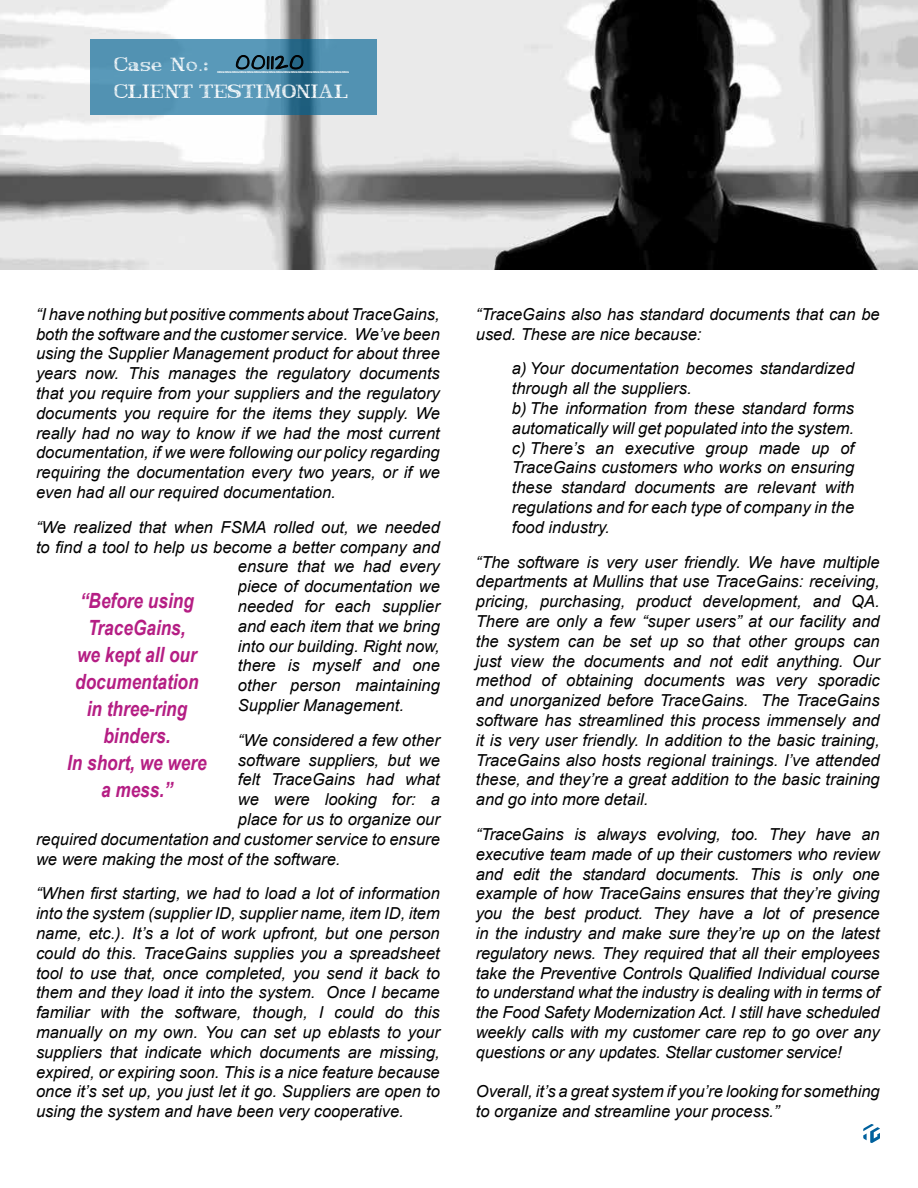
<style>
.page{position:relative;width:918px;height:1188px;background:#fff}
.page>*{position:absolute;margin:0;border:0;box-sizing:border-box;transform-origin:0 0}
.t1{font:italic 700 21px/27px "Arial Narrow";color:#b51e84;text-align:center}
.t2{font:18px/27px "Travel Diary";letter-spacing:-.01em;color:#fff}
.t3{font:18px "Architects Daughter";letter-spacing:.075em;color:#000}
.t4{font:italic 16.5px/19.8px "Arial";color:#000;text-align:justify}
</style>
<div class="page">
<img style="left:0;top:0;width:918px;height:270px">
<svg style="left:90px;top:39px;width:286px;height:76px;background:#5191b1"></svg>
<svg style="left:863px;top:1124px;width:17px;height:19px"></svg>
<svg style="left:236px;top:55px;width:68px;height:59px;background:#427d9a"></svg>
<p class="t3" style="left:236px;top:52px;width:70px">001120</p>
<p class="t2" style="left:114px;top:51px;width:237px">Case No.: __________________<br>CLIENT TESTIMONIAL</p>
<p class="t4" style="left:36px;top:304px;width:405px">“I have nothing but positive comments about TraceGains, both the software and the customer service. We’ve been using the Supplier Management product for about three years now. This manages the regulatory documents that you require from your suppliers and the regulatory documents you require for the items they supply. We really had no way to know if we had the most current documentation, if we were following our policy regarding requiring the documentation every two years, or if we even had all our required documentation.</p>
<p class="t4" style="left:36px;top:517px;width:405px">“We realized that when FSMA rolled out, we needed</p>
<p class="t4" style="left:36px;top:537px;width:405px">to find a tool to help us become a better company and</p>
<p class="t4" style="left:238px;top:557px;width:203px">ensure that we had every</p>
<p class="t4" style="left:238px;top:577px;width:203px">piece of documentation we</p>
<p class="t4" style="left:238px;top:597px;width:203px">needed for each supplier</p>
<p class="t4" style="left:238px;top:616px;width:203px">and each item that we bring</p>
<p class="t4" style="left:238px;top:636px;width:203px">into our building. Right now,</p>
<p class="t4" style="left:238px;top:656px;width:203px">there is myself and one</p>
<p class="t4" style="left:238px;top:676px;width:203px">other person maintaining</p>
<p class="t4" style="left:238px;top:696px;width:167px">Supplier Management.</p>
<p class="t4" style="left:238px;top:730px;width:203px">“We considered a few other</p>
<p class="t4" style="left:238px;top:750px;width:203px">software suppliers, but we</p>
<p class="t4" style="left:238px;top:770px;width:203px">felt TraceGains had what</p>
<p class="t4" style="left:238px;top:790px;width:203px">we were looking for: a</p>
<p class="t4" style="left:238px;top:810px;width:203px">place for us to organize our</p>
<p class="t4" style="left:36px;top:829px;width:405px">required documentation and customer service to ensure</p>
<p class="t4" style="left:36px;top:849px;width:306px">we were making the most of the software.</p>
<p class="t4" style="left:36px;top:884px;width:405px">“When first starting, we had to load a lot of information into the system (supplier ID, supplier name, item ID, item name, etc.). It’s a lot of work upfront, but one person could do this. TraceGains supplies you a spreadsheet tool to use that, once completed, you send it back to them and they load it into the system. Once I became familiar with the software, though, I could do this manually on my own. You can set up eblasts to your suppliers that indicate which documents are missing, expired, or expiring soon. This is a nice feature because once it’s set up, you just let it go. Suppliers are open to using the system and have been very cooperative.</p>
<p class="t1" style="left:67px;top:586px;width:141px">“Before using<br>TraceGains,<br>we kept all our documentation in three-ring binders.<br>In short, we were a mess.”</p>
<p class="t4" style="left:476px;top:304px;width:405px">“TraceGains also has standard documents that can be used. These are nice because:</p>
<p class="t4" style="left:512px;top:359px;width:344px;text-align:left">a) Your documentation becomes standardized through all the suppliers.<br>b) The information from these standard forms automatically will get populated into the system. c) There’s an executive group made up of TraceGains customers who works on ensuring these standard documents are relevant with regulations and for each type of company in the food industry.</p>
<p class="t4" style="left:476px;top:552px;width:405px">“The software is very user friendly. We have multiple departments at Mullins that use TraceGains: receiving, pricing, purchasing, product development, and QA.<br>There are only a few “super users” at our facility and the system can be set up so that other groups can just view the documents and not edit anything. Our method of obtaining documents was very sporadic and unorganized before TraceGains. The TraceGains software has streamlined this process immensely and it is very user friendly. In addition to the basic training, TraceGains also hosts regional trainings. I’ve attended these, and they’re a great addition to the basic training and go into more detail.</p>
<p class="t4" style="left:476px;top:825px;width:405px">“TraceGains is always evolving, too. They have an executive team made of up their customers who review and edit the standard documents. This is only one example of how TraceGains ensures that they’re giving you the best product. They have a lot of presence in the industry and make sure they’re up on the latest regulatory news. They required that all their employees take the Preventive Controls Qualified Individual course to understand what the industry is dealing with in terms of the Food Safety Modernization Act. I still have scheduled weekly calls with my customer care rep to go over any questions or any updates. Stellar customer service!</p>
<p class="t4" style="left:476px;top:1082px;width:405px">Overall, it’s a great system if you’re looking for something to organize and streamline your process.”</p>
</div>
